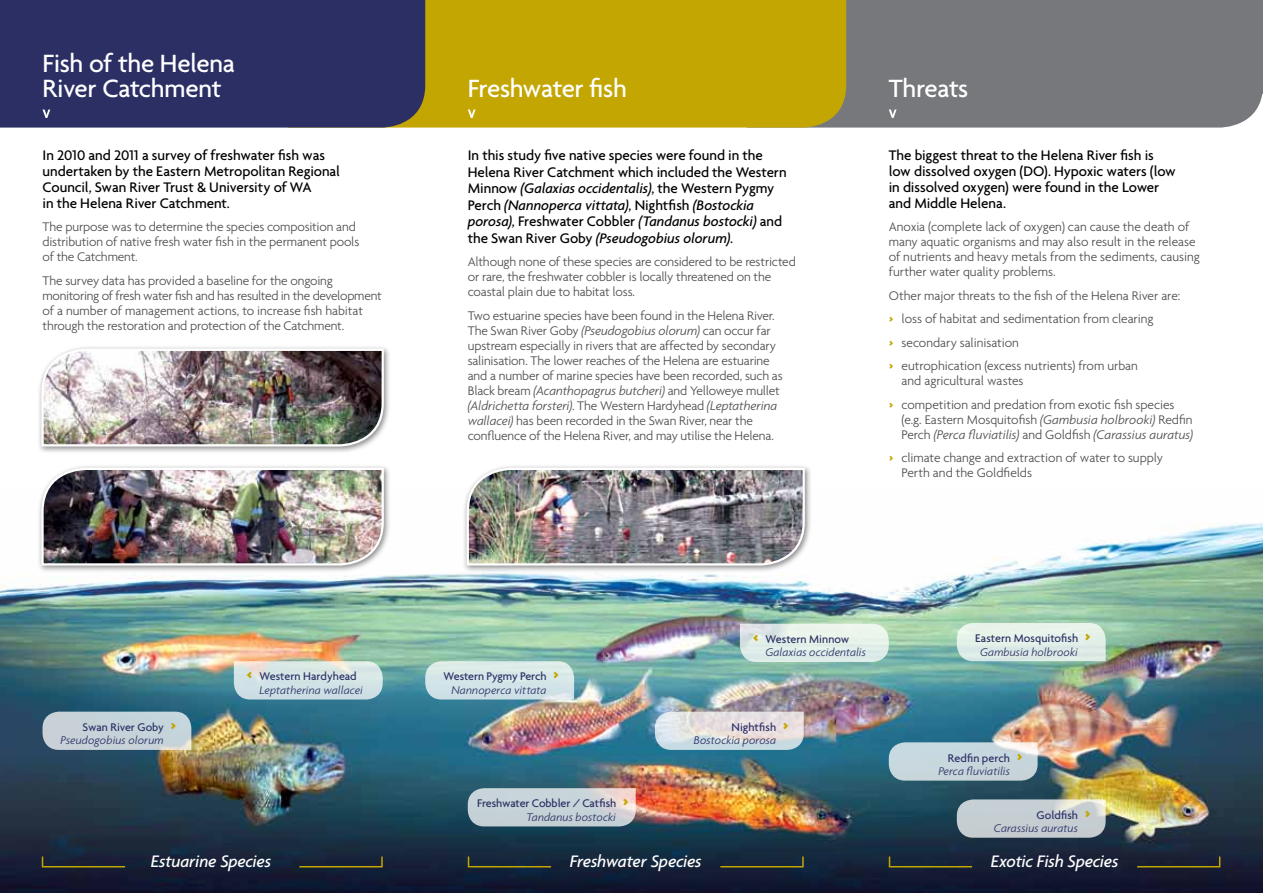
<style>
.page{position:relative;width:1263px;height:893px;background:#fff}
.page>*{position:absolute;margin:0;border:0;box-sizing:border-box;transform-origin:0 0}
.t1{font:500 27px/25.5px "Agenda";letter-spacing:-.015em;color:#fff}
.t2{font:italic 500 18px "Agenda";letter-spacing:-.015em;color:#fff}
.t3{font:500 15px/15.8px "Agenda";letter-spacing:-.005em;color:#000}
.t4{font:300 13.5px/15px "Agenda";letter-spacing:-.01em;color:#4d4d4f}
.t5{font:italic 300 13.5px/15px "Agenda";color:#4d4d4f}
.t6{font:italic 300 12px/13.5px "Agenda";color:#2b2f64}
.t7{font:500 12px/13.5px "Agenda";letter-spacing:-.005em;color:#2b2f64}
.s1{font-style:italic}
.s2{font-weight:700;color:#c3a602}
.s3{font-style:normal}
.s4{font-weight:500;font-style:normal}
.s5{font-weight:700;font-style:normal;font-size:18px;color:#c3a602}
.s6{font-weight:700;font-size:18px;color:#c3a602}
.s7{font-weight:300;font-style:italic}
</style>
<div class="page">
<div style="left:846px;top:0;width:417px;height:128px;background:#77787b"></div>
<img style="left:0;top:522px;width:1263px;height:371px">
<div style="left:425px;top:0;width:421px;height:128px;background:#c3a602"></div>
<div style="left:0;top:0;width:425px;height:128px;background:#2b2f64"></div>
<svg style="left:41px;top:855px;width:86px;height:13px"></svg>
<svg style="left:467px;top:855px;width:86px;height:13px"></svg>
<svg style="left:888px;top:855px;width:85px;height:13px"></svg>
<svg style="left:298px;top:855px;width:85px;height:13px"></svg>
<svg style="left:719px;top:855px;width:85px;height:13px"></svg>
<svg style="left:1136px;top:855px;width:85px;height:13px"></svg>
<svg style="left:43px;top:712px;width:148px;height:38px;background:#c3cfd6"></svg>
<svg style="left:425px;top:661px;width:149px;height:38px;background:#d2e4e5"></svg>
<svg style="left:740px;top:624px;width:149px;height:38px;background:#dfece7"></svg>
<svg style="left:655px;top:712px;width:149px;height:38px;background:#d9dcdf"></svg>
<svg style="left:468px;top:788px;width:168px;height:38px;background:#c6cfd3"></svg>
<svg style="left:234px;top:661px;width:149px;height:38px;background:#d1e1e1"></svg>
<svg style="left:43px;top:110px;width:7px;height:8px"></svg>
<svg style="left:468px;top:110px;width:8px;height:8px"></svg>
<svg style="left:889px;top:110px;width:7px;height:8px"></svg>
<svg style="left:957px;top:799px;width:149px;height:39px;background:#c0c9cc"></svg>
<svg style="left:889px;top:742px;width:148px;height:39px;background:#c3d3d9"></svg>
<svg style="left:957px;top:623px;width:149px;height:38px;background:#dfede6"></svg>
<div style="left:37px;top:345px;width:354px;height:109px;background:#000;opacity:.45"></div>
<img style="left:40px;top:348px;width:345px;height:100px">
<div style="left:462px;top:464px;width:350px;height:109px;background:#000;opacity:.45"></div>
<img style="left:465px;top:467px;width:341px;height:100px">
<div style="left:37px;top:464px;width:354px;height:109px;background:#000;opacity:.45"></div>
<img style="left:40px;top:467px;width:345px;height:100px">
<div style="left:1203px;top:0;width:60px;height:94px;background:#77787b"></div>
<h1 class="t1" style="left:43px;top:50px;width:194px">Fish of the Helena<br>River Catchment</h1>
<p class="t3" style="left:43px;top:147px;width:299px">I n 2010 and 2011 a survey of freshwater fish was undertaken by the Eastern Metropolitan Regional Council, Swan River Trust &amp; University of WA<br>in the Helena River Catchment.</p>
<p class="t4" style="left:43px;top:219px;width:318px">The purpose was to determine the species composition and distribution of native fresh water fish in the permanent pools of the Catchment.</p>
<p class="t4" style="left:43px;top:272px;width:341px">The survey data has provided a baseline for the ongoing monitoring of fresh water fish and has resulted in the development of a number of management actions, to increase fish habitat through the restoration and protection of the Catchment.</p>
<h1 class="t1" style="left:468px;top:75px;width:161px">Freshwater fish</h1>
<h1 class="t1" style="left:889px;top:75px;width:81px">Threats</h1>
<p class="t3" style="left:468px;top:147px;width:320px;line-height:16.5px">I n this study five native species were found in the Helena River Catchment which included the Western Minnow <span class="s1">(Galaxias occidentalis)</span>, the Western Pygmy Perch <span class="s1">(Nannoperca vittata)</span>, Nightfish <span class="s1">(Bostockia porosa)</span>, Freshwater Cobbler <span class="s1">(Tandanus bostocki)</span> and the Swan River Goby <span class="s1">(Pseudogobius olorum)</span>.</p>
<p class="t4" style="left:468px;top:254px;width:330px">Although none of these species are considered to be restricted or rare, the freshwater cobbler is locally threatened on the coastal plain due to habitat loss.</p>
<p class="t4" style="left:468px;top:308px;width:317px">Two estuarine species have been found in the Helena River.<br>The Swan River Goby <span class="s1">(Pseudogobius olorum)</span> can occur far upstream especially in rivers that are affected by secondary salinisation. The lower reaches of the Helena are estuarine and a number of marine species have been recorded, such as Black bream <span class="s1">(Acanthopagrus butcheri)</span> and Yelloweye mullet <span class="s1">(Aldrichetta forsteri)</span>. The Western Hardyhead <span class="s1">(Leptatherina wallacei)</span> has been recorded in the Swan River, near the confluence of the Helena River, and may utilise the Helena.</p>
<p class="t3" style="left:889px;top:147px;width:289px">The biggest threat to the Helena River fish is low dissolved oxygen (DO). Hypoxic waters (low in dissolved oxygen) were found in the Lower and Middle Helena.</p>
<p class="t4" style="left:889px;top:219px;width:313px">Anoxia (complete lack of oxygen) can cause the death of many aquatic organisms and may also result in the release of nutrients and heavy metals from the sediments, causing further water quality problems.</p>
<p class="t4" style="left:889px;top:283px;width:293px;line-height:23.5px">Other major threats to the fish of the Helena River are: <span class="s2">&gt;</span> loss of habitat and sedimentation from clearing<br><span class="s2">&gt;</span> secondary salinisation<br><span class="s2">&gt;</span> eutrophication (excess nutrients) from urban</p>
<p class="t4" style="left:889px;top:369px;width:287px;line-height:23.5px;text-indent:13px">and agricultural wastes<br><span class="s2">&gt;</span> competition and predation from exotic fish species</p>
<p class="t5" style="left:901px;top:411px;width:293px"><span class="s3">(e.g. Eastern Mosquitofish</span> (Gambusia holbrooki) <span class="s3">Redfin<br>Perch</span> (Perca fluviatilis) <span class="s3">and Goldfish</span> (Carassius auratus)</p>
<p class="t4" style="left:901px;top:450px;width:263px;text-indent:-13px"><span class="s2">&gt;</span> climate change and extraction of water to supply<br>Perth and the Goldfields</p>
<p class="t6" style="left:61px;top:720px;width:117px;text-indent:27px"><span class="s4">wan River Goby</span> <span class="s5">&gt;<br></span>Pseudogobius olorum</p>
<p class="t7" style="left:43px;top:720px;width:24px">S</p>
<p class="t6" style="left:259px;top:670px;width:105px;text-indent:-13px"><span class="s5">&lt;</span> <span class="s4">Western Hardyhead<br></span>Leptatherina wallacei</p>
<p class="t7" style="left:444px;top:669px;width:117px;text-align:center">Western Pygmy Perch <span class="s6">&gt;<br></span><span class="s7">Nannoperca vittata</span></p>
<p class="t7" style="left:526px;top:796px;width:104px;text-indent:-49px">Freshwater Cobbler / Catfish <span class="s6">&gt;<br></span><span class="s7">Tandanus bostocki</span></p>
<p class="t6" style="left:765px;top:632px;width:102px;text-indent:-13px"><span class="s5">&lt;</span> <span class="s4">Western Minnow<br></span>Galaxias occidentalis</p>
<p class="t6" style="left:694px;top:720px;width:96px;text-indent:38px"><span class="s4">Nightfish</span> <span class="s5">&gt;<br></span>Bostockia porosa</p>
<p class="t7" style="left:980px;top:631px;width:112px;text-indent:-23px">Eastern Mosquitofish <span class="s6">&gt;<br></span><span class="s7">Gambusia holbrooki</span></p>
<p class="t6" style="left:938px;top:751px;width:86px;text-indent:10px"><span class="s4">Redfin perch</span> <span class="s5">&gt;<br></span>Perca fluviatilis</p>
<p class="t6" style="left:994px;top:808px;width:98px;text-indent:43px"><span class="s4">Goldfish</span> <span class="s5">&gt;<br></span>Carassius auratus</p>
<h2 class="t2" style="left:151px;top:851px;width:122px">Estuarine Species</h2>
<h2 class="t2" style="left:570px;top:851px;width:133px">Freshwater Species</h2>
<h2 class="t2" style="left:991px;top:851px;width:129px">Exotic Fish Species</h2>
</div>
